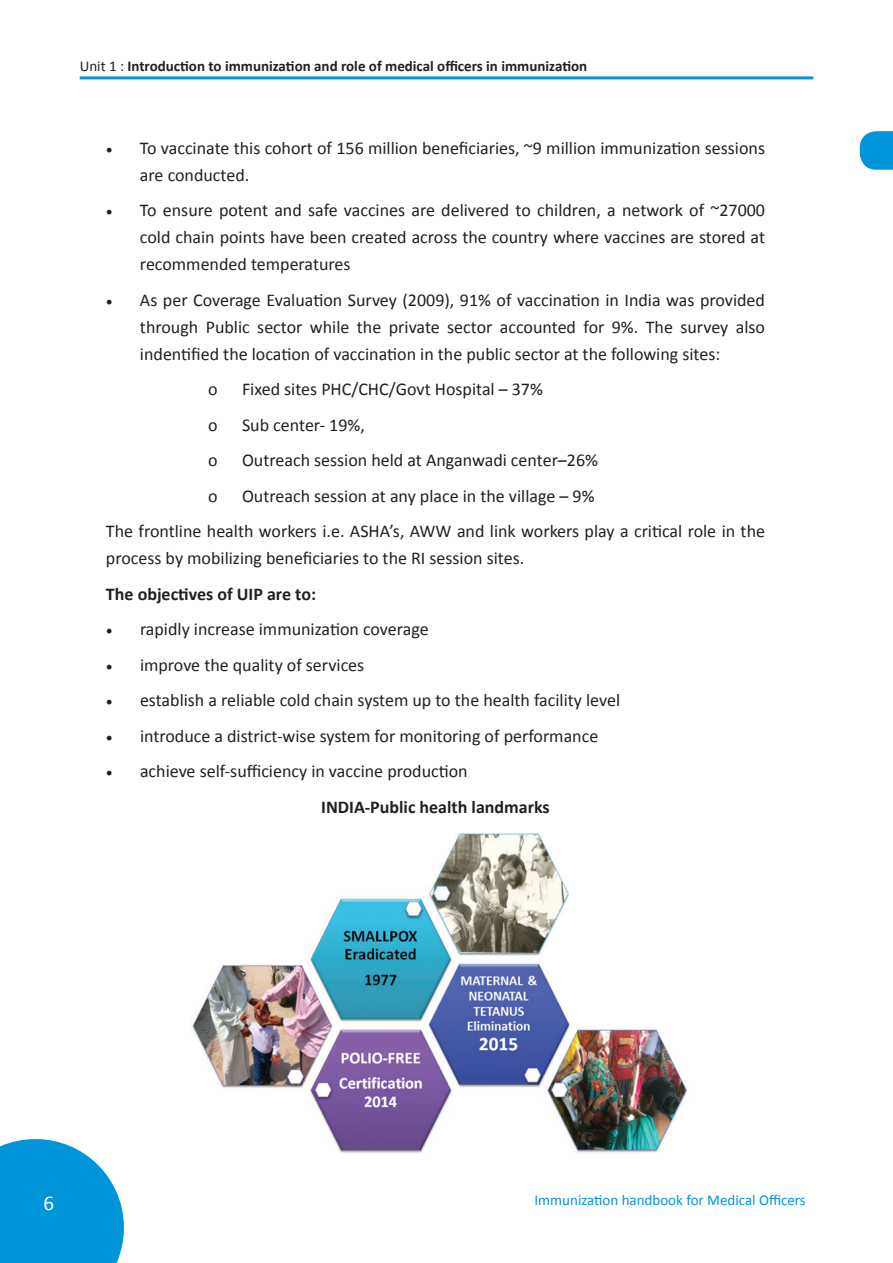
<style>
.page{position:relative;width:893px;height:1263px;background:#fff}
.page>*{position:absolute;margin:0;border:0;box-sizing:border-box;transform-origin:0 0}
.t1{font:21px "Calibri";color:#fff}
.t2{font:18px/27px "Calibri";color:#231f20}
.t3{font:700 18px "Calibri";color:#231f20}
.t4{font:700 15px "Calibri";color:#231f20}
.t5{font:15px "Calibri";color:#0095d9}
.s1{font-weight:400}
.s2{font-family:"Minion Pro"}
.s3{font-weight:700}
</style>
<div class="page">
<hr style="left:80px;top:76px;width:733px;height:3px;background:#0095d9">
<svg style="left:0;top:1139px;width:124px;height:124px;background:#1fa1dd"></svg>
<svg style="left:860px;top:131px;width:33px;height:39px"></svg>
<img style="left:192px;top:833px;width:495px;height:320px">
<p class="t4" style="left:80px;top:57px;width:509px"><span class="s1">Unit 1 :</span> Introduction to immunization and role of medical officers in immunization</p>
<p class="t2" style="left:140px;top:134px;width:627px;text-indent:-34px"><span class="s2">•</span> To vaccinate this cohort of 156 million beneficiaries, ~9 million immunization sessions are conducted.</p>
<p class="t2" style="left:140px;top:197px;width:627px;text-align:justify;text-indent:-34px"><span class="s2">•</span> To ensure potent and safe vaccines are delivered to children, a network of ~27000 cold chain points have been created across the country where vaccines are stored at recommended temperatures</p>
<p class="t2" style="left:140px;top:286px;width:627px;text-align:justify;text-indent:-34px"><span class="s2">•</span> As per Coverage Evaluation Survey (2009), 91% of vaccination in India was provided through Public sector while the private sector accounted for 9%. The survey also indentified the location of vaccination in the public sector at the following sites:</p>
<p class="t2" style="left:208px;top:376px;width:11px">o</p>
<p class="t2" style="left:242px;top:376px;width:302px">Fixed sites PHC/CHC/Govt Hospital – 37%</p>
<p class="t2" style="left:208px;top:411px;width:11px">o</p>
<p class="t2" style="left:242px;top:411px;width:124px">Sub center- 19%,</p>
<p class="t2" style="left:208px;top:447px;width:11px">o</p>
<p class="t2" style="left:242px;top:447px;width:357px">Outreach session held at Anganwadi center–26%</p>
<p class="t2" style="left:208px;top:482px;width:11px">o</p>
<p class="t2" style="left:106px;top:478px;width:661px;line-height:35.5px;text-indent:136px">Outreach session at any place in the village – 9%<br>The frontline health workers i.e. ASHA’s, AWW and link workers play a critical role in the</p>
<p class="t2" style="left:106px;top:545px;width:420px">process by mobilizing beneficiaries to the RI session sites.</p>
<p class="t3" style="left:106px;top:582px;width:211px">The objectives of UIP are to:</p>
<p class="t2" style="left:106px;top:616px;width:324px"><span class="s2">•</span> rapidly increase immunization coverage</p>
<p class="t2" style="left:106px;top:651px;width:260px"><span class="s2">•</span> improve the quality of services</p>
<p class="t2" style="left:106px;top:687px;width:516px"><span class="s2">•</span> establish a reliable cold chain system up to the health facility level</p>
<p class="t2" style="left:106px;top:722px;width:494px"><span class="s2">•</span> introduce a district-wise system for monitoring of performance</p>
<p class="t2" style="left:321px;top:753px;width:230px;line-height:35.5px;text-indent:-215px"><span class="s2">•</span> achieve self-sufficiency in vaccine production<br><span class="s3">INDIA-Public health landmarks</span></p>
<p class="t1" style="left:44px;top:1189px;width:12px">6</p>
<p class="t5" style="left:534px;top:1191px;width:273px">Immunization handbook for Medical Officers</p>
</div>
